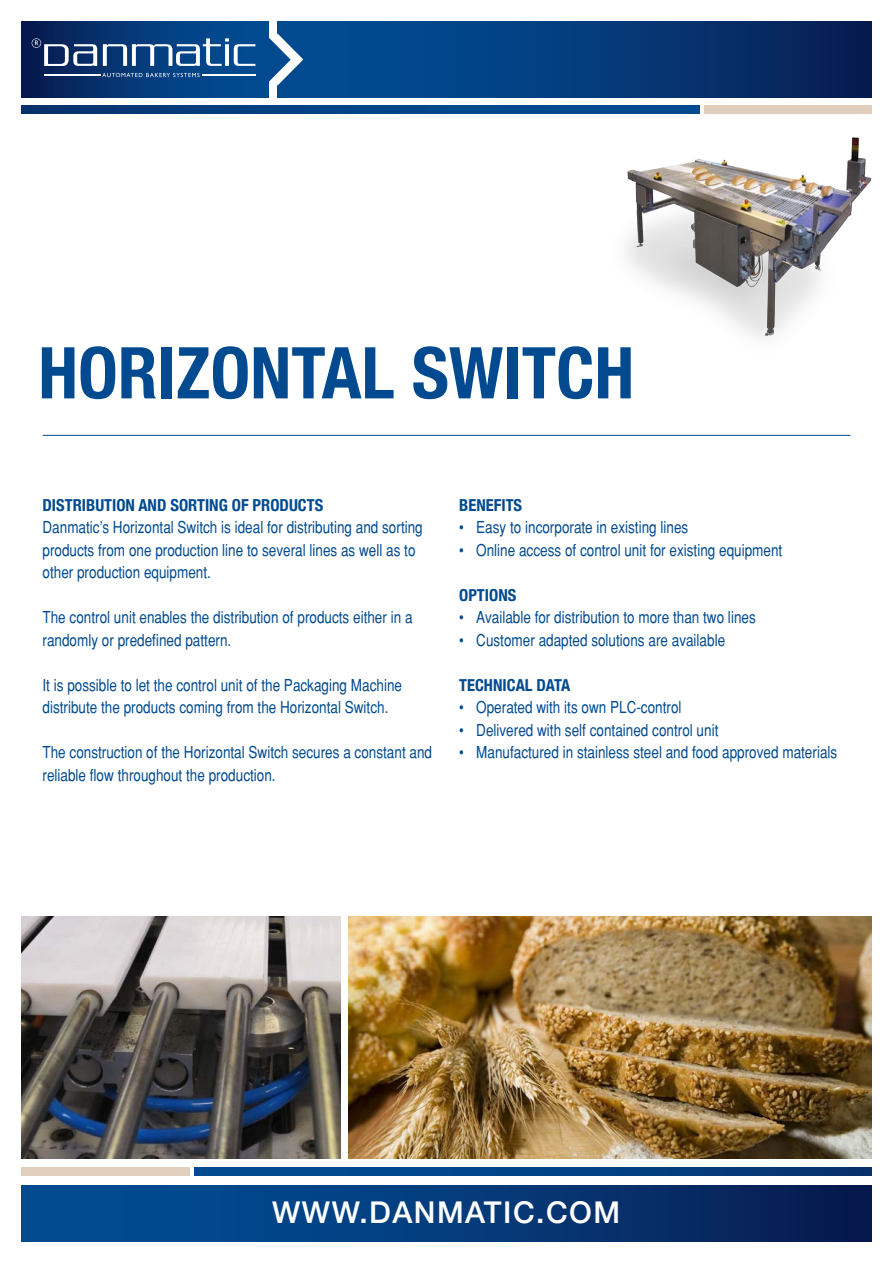
<style>
.page{position:relative;width:893px;height:1263px;background:#fff}
.page>*{position:absolute;margin:0;border:0;box-sizing:border-box;transform-origin:0 0}
.t1{font:700 condensed 71.55px "Helvetica Neue";color:#014a90}
.t2{font:500 30px "Helvetica Neue";letter-spacing:.05em;color:#fff}
.bt{font:condensed 16.5px/22.5px "Helvetica";color:#014a90}
.mr{font:700 condensed 16.5px "Helvetica Neue";color:#014a90}
.bt-2{font:700 condensed 16.5px "Helvetica Neue";color:#014a90}
</style>
<div class="page">
<div style="left:21px;top:1185px;width:851px;height:57px;background:linear-gradient(to right,#00539b,#081e53)"></div>
<svg style="left:21px;top:106px;width:678px;height:8px;background:#024183"></svg>
<div style="left:704px;top:106px;width:168px;height:8px;background:#e0cfbc"></div>
<div style="left:278px;top:21px;width:594px;height:77px;background:linear-gradient(to right,#00529b,#082157)"></div>
<div style="left:21px;top:21px;width:248px;height:77px;background:linear-gradient(to right,#081d52,#00529b)"></div>
<svg style="left:31px;top:34px;width:272px;height:52px;background:#305e92"></svg>
<hr style="left:44px;top:75px;width:56px;height:1px;background:#fff">
<hr style="left:202px;top:75px;width:53px;height:1px;background:#fff">
<hr style="left:43px;top:435px;width:807px;height:1px;background:#014a90">
<img style="left:21px;top:917px;width:319px;height:241px">
<img style="left:349px;top:917px;width:523px;height:241px">
<svg style="left:195px;top:1167px;width:677px;height:8px;background:#024183"></svg>
<div style="left:21px;top:1167px;width:169px;height:8px;background:#e0cfbc"></div>
<img style="left:627px;top:137px;width:245px;height:201px">
<p class="t1" style="left:38px;top:330px;width:597px">HORIZONTAL SWITCH</p>
<p class="mr" style="left:43px;top:495px;width:282px">DISTRIBUTION AND SORTING OF PRODUCTS</p>
<p class="bt" style="left:43px;top:516px;width:382px">Danmatic’s Horizontal Switch is ideal for distributing and sorting products from one production line to several lines as well as to other production equipment.</p>
<p class="bt" style="left:43px;top:606px;width:372px">The control unit enables the distribution of products either in a randomly or predefined pattern.</p>
<p class="bt" style="left:43px;top:673px;width:361px">It is possible to let the control unit of the Packaging Machine distribute the products coming from the Horizontal Switch.</p>
<p class="bt" style="left:43px;top:741px;width:391px">The construction of the Horizontal Switch secures a constant and reliable flow throughout the production.</p>
<p class="bt-2" style="left:459px;top:495px;width:64px">BENEFITS</p>
<p class="bt" style="left:459px;top:516px;width:231px">• Easy to incorporate in existing lines</p>
<p class="bt" style="left:459px;top:538px;width:325px">• Online access of control unit for existing equipment</p>
<p class="mr" style="left:459px;top:585px;width:59px">OPTIONS</p>
<p class="bt" style="left:459px;top:606px;width:298px">• Available for distribution to more than two lines</p>
<p class="bt" style="left:459px;top:628px;width:267px">• Customer adapted solutions are available</p>
<p class="mr" style="left:459px;top:675px;width:113px">TECHNICAL DATA</p>
<p class="bt" style="left:459px;top:696px;width:224px">• Operated with its own PLC-control</p>
<p class="bt" style="left:459px;top:718px;width:261px">• Delivered with self contained control unit</p>
<p class="bt" style="left:459px;top:741px;width:380px">• Manufactured in stainless steel and food approved materials</p>
<p class="t2" style="left:272px;top:1188px;width:350px">WWW.DANMATIC.COM</p>
</div>
